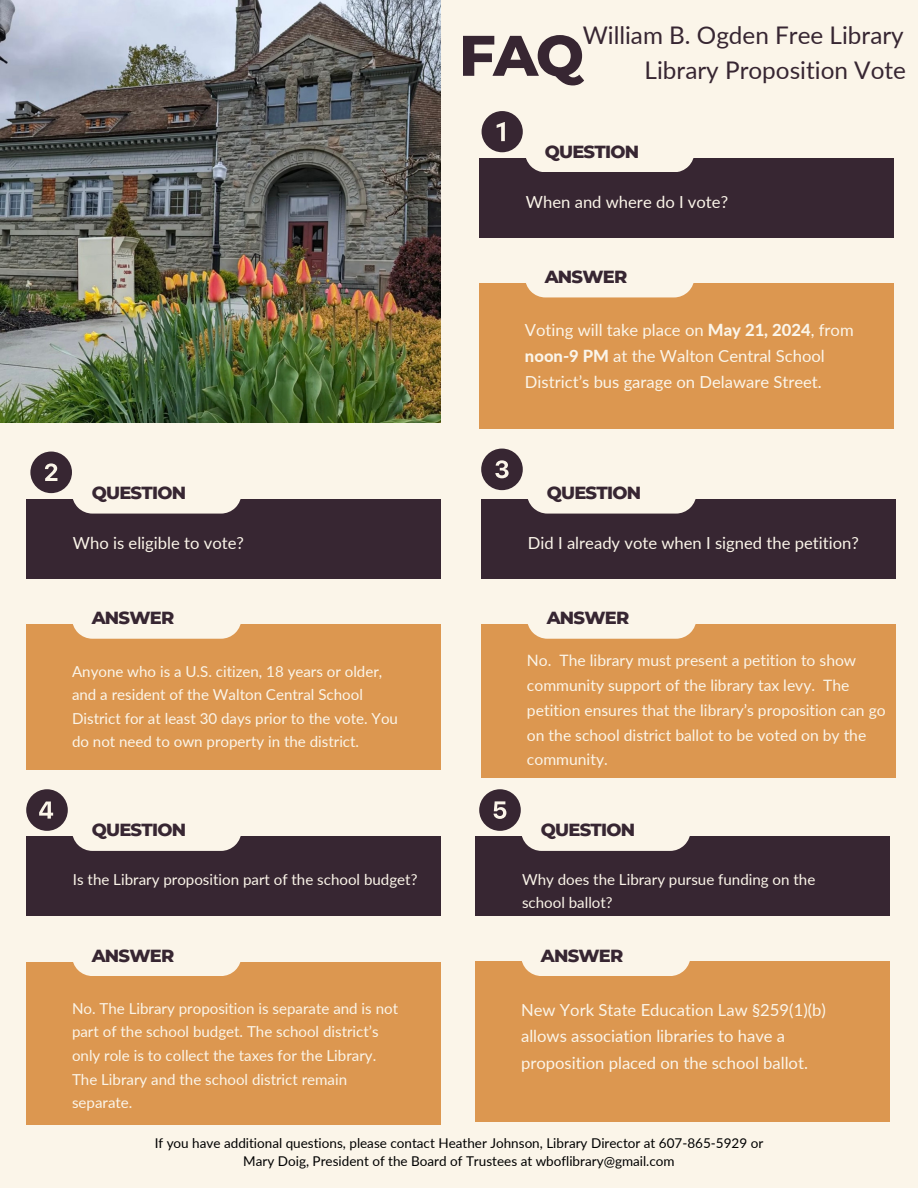
<style>
.page{position:relative;width:918px;height:1188px;background:#fbf5e9}
.page>*{position:absolute;margin:0;border:0;box-sizing:border-box;transform-origin:0 0}
.t1{font:800 57.15px "Montserrat";color:#372632}
.t2{font:24.3px "Lato";color:#372632}
.t3{font:800 17.85px "Montserrat";letter-spacing:-.04em;color:#372632}
.t4{font:16.65px/25.8px "Lato";color:#fbf5e9}
.t5{font:15.75px/24.8px "Lato";color:#fbf5e9}
.t6{font:15.15px/23.7px "Lato";color:#fbf5e9}
.t7{font:13.5px "Lato";color:#000}
.s1{font-weight:800}
</style>
<div class="page">
<div style="left:479px;top:283px;width:415px;height:145px;background:#dc9750"></div>
<div style="left:526px;top:283px;width:168px;height:14px;background:#fbf5e9"></div>
<div style="left:479px;top:158px;width:415px;height:80px;background:#372632"></div>
<svg style="left:482px;top:111px;width:212px;height:61px"></svg>
<img style="left:0;top:0;width:440px;height:422px">
<div style="left:481px;top:624px;width:414px;height:154px;background:#dc9750"></div>
<svg style="left:527px;top:624px;width:169px;height:15px;background:#f8ecdb"></svg>
<div style="left:481px;top:499px;width:415px;height:80px;background:#372632"></div>
<svg style="left:481px;top:449px;width:215px;height:65px"></svg>
<div style="left:26px;top:624px;width:415px;height:146px;background:#dc9750"></div>
<svg style="left:73px;top:624px;width:168px;height:15px;background:#f8eddc"></svg>
<div style="left:26px;top:499px;width:415px;height:80px;background:#372632"></div>
<svg style="left:30px;top:452px;width:211px;height:62px"></svg>
<div style="left:26px;top:962px;width:415px;height:162px;background:#dc9750"></div>
<svg style="left:73px;top:962px;width:168px;height:14px;background:#f8eede"></svg>
<div style="left:26px;top:837px;width:415px;height:79px;background:#372632"></div>
<svg style="left:26px;top:789px;width:215px;height:62px"></svg>
<div style="left:475px;top:962px;width:415px;height:160px;background:#dc9750"></div>
<svg style="left:521px;top:961px;width:170px;height:15px;background:#f8eedd"></svg>
<div style="left:475px;top:837px;width:415px;height:79px;background:#372632"></div>
<svg style="left:479px;top:789px;width:212px;height:62px"></svg>
<h3 class="t2" style="left:583px;top:20px;width:323px">William B. Ogden Free Library</h3>
<h3 class="t1" style="left:459px;top:21px;width:127px">FAQ</h3>
<h5 class="t2" style="left:645px;top:55px;width:263px">Library Proposition Vote</h5>
<h1 class="t3" style="left:545px;top:141px;width:96px">QUESTION</h1>
<h2 class="t4" style="left:526px;top:189px;width:204px">When and where do I vote?</h2>
<p class="t3" style="left:545px;top:266px;width:84px">ANSWER</p>
<h4 class="t3" style="left:92px;top:482px;width:96px">QUESTION</h4>
<p class="t4" style="left:73px;top:530px;width:173px">Who is eligible to vote?</p>
<p class="t3" style="left:92px;top:607px;width:84px">ANSWER</p>
<h3 class="t6" style="left:72px;top:659px;width:328px">Anyone who is a U.S. citizen, 18 years or older, and a resident of the Walton Central School District for at least 30 days prior to the vote. You do not need to own property in the district.</h3>
<h3 class="t3" style="left:92px;top:819px;width:96px">QUESTION</h3>
<h5 class="t6" style="left:73px;top:867px;width:346px">Is the Library proposition part of the school budget?</h5>
<h3 class="t3" style="left:92px;top:944px;width:84px">ANSWER</h3>
<h4 class="t6" style="left:72px;top:996px;width:328px">No. The Library proposition is separate and is not part of the school budget. The school district’s only role is to collect the taxes for the Library.<br>The Library and the school district remain separate.</h4>
<h2 class="t4" style="left:525px;top:317px;width:330px">Voting will take place on <span class="s1">May 21, 2024</span>, from <span class="s1">noon-9 PM</span> at the Walton Central School<br>District’s bus garage on Delaware Street.</h2>
<h3 class="t3" style="left:547px;top:482px;width:96px">QUESTION</h3>
<h4 class="t4" style="left:528px;top:530px;width:332px">Did I already vote when I signed the petition?</h4>
<h3 class="t3" style="left:547px;top:607px;width:84px">ANSWER</h3>
<h4 class="t5" style="left:527px;top:648px;width:360px">No. The library must present a petition to show community support of the library tax levy. The petition ensures that the library’s proposition can go on the school district ballot to be voted on by the community.</h4>
<p class="t3" style="left:541px;top:819px;width:96px">QUESTION</p>
<h3 class="t6" style="left:522px;top:867px;width:295px">Why does the Library pursue funding on the school ballot?</h3>
<h3 class="t3" style="left:541px;top:944px;width:84px">ANSWER</h3>
<h5 class="t4" style="left:521px;top:996px;width:306px;line-height:26.4px">New York State Education Law §259(1)(b) allows association libraries to have a proposition placed on the school ballot.</h5>
<h5 class="t7" style="left:155px;top:1135px;width:610px">If you have additional questions, please contact Heather Johnson, Library Director at 607-865-5929 or</h5>
<p class="t7" style="left:243px;top:1153px;width:433px">Mary Doig, President of the Board of Trustees at wboflibrary@gmail.com</p>
</div>
